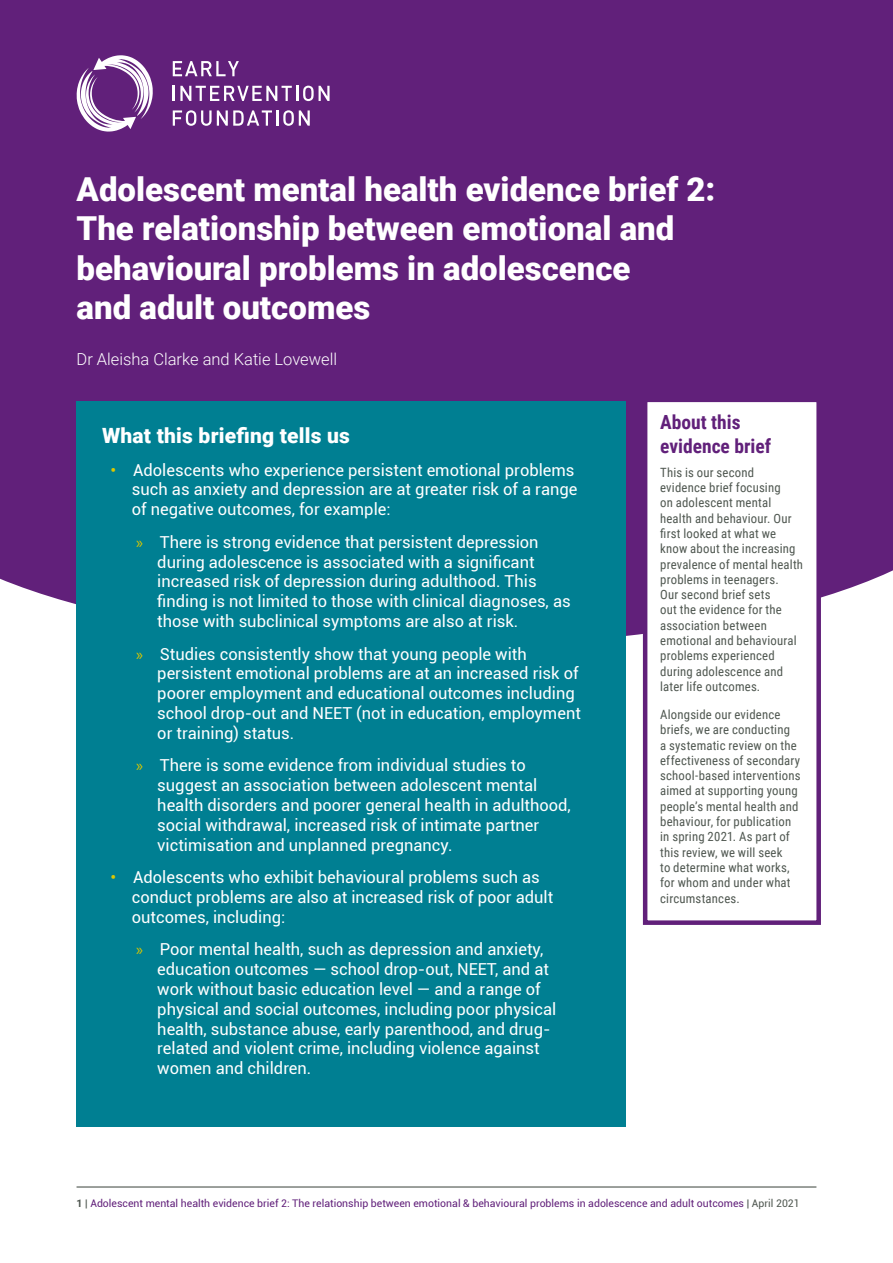
<style>
.page{position:relative;width:893px;height:1263px;background:#fff}
.page>*{position:absolute;margin:0;border:0;box-sizing:border-box;transform-origin:0 0}
.t1{font:900 33px/39.6px "Roboto";color:#fff}
.t2{font:900 21px "Roboto";letter-spacing:.01em;color:#fff}
.t3{font:700 19.5px/23.4px "Roboto Condensed";color:#61207a}
.t4{font:16.5px/19.8px "Roboto";color:#fff}
.t5{font:300 16.5px "Roboto";color:#fff}
.t6{font:12.75px/15.3px "Roboto Condensed";letter-spacing:.015em;color:#4f5750}
.t7{font:10.5px "Roboto";color:#61207a}
.s1{font-weight:500;color:#dcc700}
.s2{font-family:"Myriad Pro";color:#dcc700}
.s3{font-weight:700;color:#4f5750}
.s4{color:#4f5750}
</style>
<div class="page">
<hr style="left:77px;top:1186px;width:739px;height:1px;background:#4f5750">
<svg style="left:0;top:470px;width:893px;height:176px;fill:#61207a"></svg>
<div style="left:0;top:0;width:893px;height:470px;background:#61207a"></div>
<svg style="left:641px;top:402px;width:182px;height:523px"></svg>
<svg style="left:77px;top:55px;width:76px;height:77px"></svg>
<svg style="left:173px;top:61px;width:157px;height:65px"></svg>
<div style="left:77px;top:402px;width:549px;height:725px;background:#007f92"></div>
<h1 class="t1" style="left:77px;top:168px;width:640px">Adolescent mental health evidence brief 2:<br>The relationship between emotional and behavioural problems in adolescence<br>and adult outcomes</h1>
<p class="t5" style="left:77px;top:348px;width:262px">Dr Aleisha Clarke and Katie Lovewell</p>
<p class="t2" style="left:102px;top:421px;width:249px">What this briefing tells us</p>
<p class="t4" style="left:132px;top:459px;width:447px;text-indent:-21px"><span class="s1">•</span> Adolescents who experience persistent emotional problems such as anxiety and depression are at greater risk of a range of negative outcomes, for example:</p>
<p class="t4" style="left:157px;top:531px;width:415px;text-indent:-21px"><span class="s2">»</span> There is strong evidence that persistent depression during adolescence is associated with a significant increased risk of depression during adulthood. This finding is not limited to those with clinical diagnoses, as those with subclinical symptoms are also at risk.</p>
<p class="t4" style="left:157px;top:643px;width:425px;text-indent:-21px"><span class="s2">»</span> Studies consistently show that young people with persistent emotional problems are at an increased risk of poorer employment and educational outcomes including school drop-out and NEET (not in education, employment or training) status.</p>
<p class="t4" style="left:157px;top:755px;width:415px;text-indent:-21px"><span class="s2">»</span> There is some evidence from individual studies to suggest an association between adolescent mental health disorders and poorer general health in adulthood, social withdrawal, increased risk of intimate partner victimisation and unplanned pregnancy.</p>
<p class="t4" style="left:132px;top:867px;width:423px;text-indent:-21px"><span class="s1">•</span> Adolescents who exhibit behavioural problems such as conduct problems are also at increased risk of poor adult outcomes, including:</p>
<p class="t4" style="left:157px;top:939px;width:400px;text-indent:-21px"><span class="s2">»</span> Poor mental health, such as depression and anxiety, education outcomes — school drop-out, NEET, and at work without basic education level — and a range of physical and social outcomes, including poor physical health, substance abuse, early parenthood, and drug&shy;related and violent crime, including violence against women and children.</p>
<p class="t3" style="left:660px;top:410px;width:113px">About this evidence brief</p>
<p class="t6" style="left:660px;top:464px;width:144px">This is our second evidence brief focusing<br>on adolescent mental health and behaviour. Our first looked at what we know about the increasing prevalence of mental health problems in teenagers.<br>Our second brief sets<br>out the evidence for the association between emotional and behavioural problems experienced during adolescence and later life outcomes.</p>
<p class="t6" style="left:660px;top:706px;width:142px">Alongside our evidence briefs, we are conducting<br>a systematic review on the effectiveness of secondary school-based interventions aimed at supporting young people’s mental health and behaviour, for publication in spring 2021. As part of this review, we will seek<br>to determine what works, for whom and under what circumstances.</p>
<p class="t7" style="left:77px;top:1196px;width:725px"><span class="s3">1</span> <span class="s4">|</span> Adolescent mental health evidence brief 2: The relationship between emotional &amp; behavioural problems in adolescence and adult outcomes <span class="s4">| April 2021</span></p>
</div>
